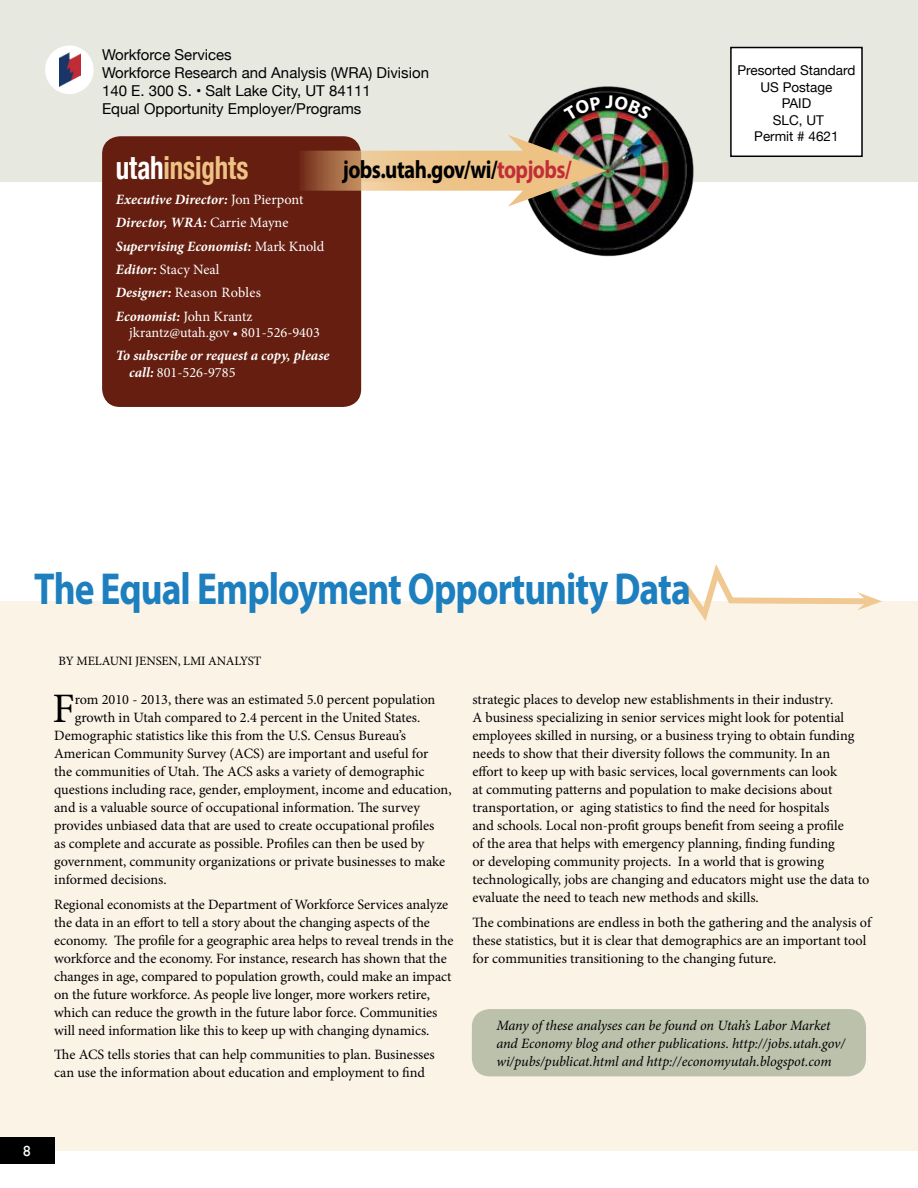
<style>
.page{position:relative;width:918px;height:1188px;background:#fff}
.page>*{position:absolute;margin:0;border:0;box-sizing:border-box;transform-origin:0 0}
.t1{font:700 45px "Myriad Pro";letter-spacing:-.025em;color:#1d7fbe;scale:.83 1}
.t2{font:42px "Minion Pro";color:#000}
.t3{font:700 condensed 31.8px "Helvetica Neue";letter-spacing:-.005em;color:#eec285;scale:.85 1}
.t4{font:700 25.2px "Myriad Pro";letter-spacing:-.03em;color:#000;scale:.83 1}
.t5{font:15px/18px "Helvetica Neue";color:#000}
.t6{font:15px "Gill Sans";color:#fff}
.t7{font:14.25px/18px "Minion Pro";letter-spacing:-.005em;color:#000}
.t8{font:italic 700 14.25px/23.2px "Minion Pro";letter-spacing:-.005em;color:#fff}
.t9{font:italic 14.25px/18px "Minion Pro";letter-spacing:-.01em;color:#000}
.t10{font:14.25px "Minion Pro";color:#fff}
.t11{font:13.5px/16.5px "Helvetica Neue";color:#000;text-align:center}
.t12{font:12.75px "Minion Pro";letter-spacing:-.01em;color:#000}
.s1{color:#fff}
.s2{font-weight:400;font-style:normal}
.s3{color:#c02f38}
</style>
<div class="page">
<div style="left:0;top:601px;width:918px;height:550px;background:#fcf3e7"></div>
<div style="left:472px;top:1009px;width:394px;height:67px;background:#bcc1ac;border-radius:18px"></div>
<svg style="left:683px;top:564px;width:199px;height:57px"></svg>
<div style="left:0;top:1138px;width:54px;height:26px;background:#000"></div>
<div style="left:0;top:0;width:918px;height:182px;background:#e7e9e1"></div>
<div style="left:731px;top:48px;width:131px;height:108px;background:#fff"></div>
<div style="left:730px;top:47px;width:133px;height:110px;border:2px solid #000"></div>
<div style="left:102px;top:136px;width:259px;height:271px;background:#651e0f;border-radius:18px"></div>
<div style="left:45px;top:46px;width:49px;height:48px;background:#fff;border-radius:50%"></div>
<img style="left:59px;top:52px;width:21px;height:34px">
<img style="left:531px;top:86px;width:163px;height:171px">
<svg style="left:301px;top:151px;width:207px;height:40px;background:#d6a877"></svg>
<img style="left:508px;top:135px;width:98px;height:72px">
<svg style="left:564px;top:96px;width:88px;height:25px;background:#211914"></svg>
<p class="t5" style="left:102px;top:46px;width:328px">Workforce Services<br>Workforce Research and Analysis (WRA) Division 140 E. 300 S. • Salt Lake City, UT 84111<br>Equal Opportunity Employer/Programs</p>
<h3 class="t3" style="left:116px;top:142px;width:158px"><span class="s1">utah</span>insights</h3>
<p class="t8" style="left:116px;top:188px;width:210px">Executive Director: <span class="s2">Jon Pierpont<br></span>Director, WRA: <span class="s2">Carrie Mayne<br></span>Supervising Economist: <span class="s2">Mark Knold<br></span>Editor: <span class="s2">Stacy Neal<br></span>Designer: <span class="s2">Reason Robles<br></span>Economist: <span class="s2">John Krantz</span></p>
<p class="t10" style="left:129px;top:323px;width:192px">jkrantz@utah.gov • 801-526-9403</p>
<p class="t8" style="left:129px;top:347px;width:202px;line-height:16.5px;text-indent:-13px">To subscribe or request a copy, please call: <span class="s2">801-526-9785</span></p>
<h3 class="t4" style="left:343px;top:153px;width:277px">jobs.utah.gov/wi/<span class="s3">topjobs/</span></h3>
<p class="t11" style="left:738px;top:63px;width:119px">Presorted Standard<br>US Postage<br>PAID<br>SLC, UT<br>Permit # 4621</p>
<h1 class="t1" style="left:34px;top:559px;width:793px">The Equal Employment Opportunity Data</h1>
<p class="t12" style="left:59px;top:652px;width:204px">BY MELAUNI JENSEN, LMI ANALYST</p>
<h2 class="t2" style="left:52px;top:680px;width:24px">F</h2>
<p class="t7" style="left:75px;top:691px;width:362px">rom 2010 - 2013, there was an estimated 5.0 percent population</p>
<p class="t7" style="left:75px;top:708px;width:347px">growth in Utah compared to 2.4 percent in the United States.</p>
<p class="t7" style="left:54px;top:726px;width:353px">Demographic statistics like this from the U.S. Census Bureau’s</p>
<p class="t7" style="left:54px;top:744px;width:376px">American Community Survey (ACS) are important and useful for</p>
<p class="t7" style="left:54px;top:762px;width:372px">the communities of Utah. The ACS asks a variety of demographic</p>
<p class="t7" style="left:54px;top:780px;width:399px">questions including race, gender, employment, income and education,</p>
<p class="t7" style="left:54px;top:798px;width:367px">and is a valuable source of occupational information. The survey</p>
<p class="t7" style="left:54px;top:816px;width:382px">provides unbiased data that are used to create occupational profiles</p>
<p class="t7" style="left:54px;top:834px;width:372px">as complete and accurate as possible. Profiles can then be used by</p>
<p class="t7" style="left:54px;top:852px;width:393px">government, community organizations or private businesses to make</p>
<p class="t7" style="left:54px;top:870px;width:114px">informed decisions.</p>
<p class="t7" style="left:54px;top:895px;width:401px">Regional economists at the Department of Workforce Services analyze the data in an effort to tell a story about the changing aspects of the economy. The profile for a geographic area helps to reveal trends in the workforce and the economy. For instance, research has shown that the changes in age, compared to population growth, could make an impact on the future workforce. As people live longer, more workers retire, which can reduce the growth in the future labor force. Communities will need information like this to keep up with changing dynamics.</p>
<p class="t7" style="left:54px;top:1046px;width:382px">The ACS tells stories that can help communities to plan. Businesses can use the information about education and employment to find</p>
<p class="t7" style="left:473px;top:690px;width:398px">strategic places to develop new establishments in their industry.<br>A business specializing in senior services might look for potential employees skilled in nursing, or a business trying to obtain funding needs to show that their diversity follows the community. In an<br>effort to keep up with basic services, local governments can look<br>at commuting patterns and population to make decisions about transportation, or aging statistics to find the need for hospitals<br>and schools. Local non-profit groups benefit from seeing a profile<br>of the area that helps with emergency planning, finding funding<br>or developing community projects. In a world that is growing technologically, jobs are changing and educators might use the data to evaluate the need to teach new methods and skills.</p>
<p class="t7" style="left:473px;top:913px;width:400px">The combinations are endless in both the gathering and the analysis of these statistics, but it is clear that demographics are an important tool for communities transitioning to the changing future.</p>
<p class="t9" style="left:496px;top:1017px;width:350px">Many of these analyses can be found on Utah’s Labor Market and Economy blog and other publications. http://jobs.utah.gov/ wi/pubs/publicat.html and http://economyutah.blogspot.com</p>
<p class="t6" style="left:23px;top:1142px;width:9px">8</p>
</div>
